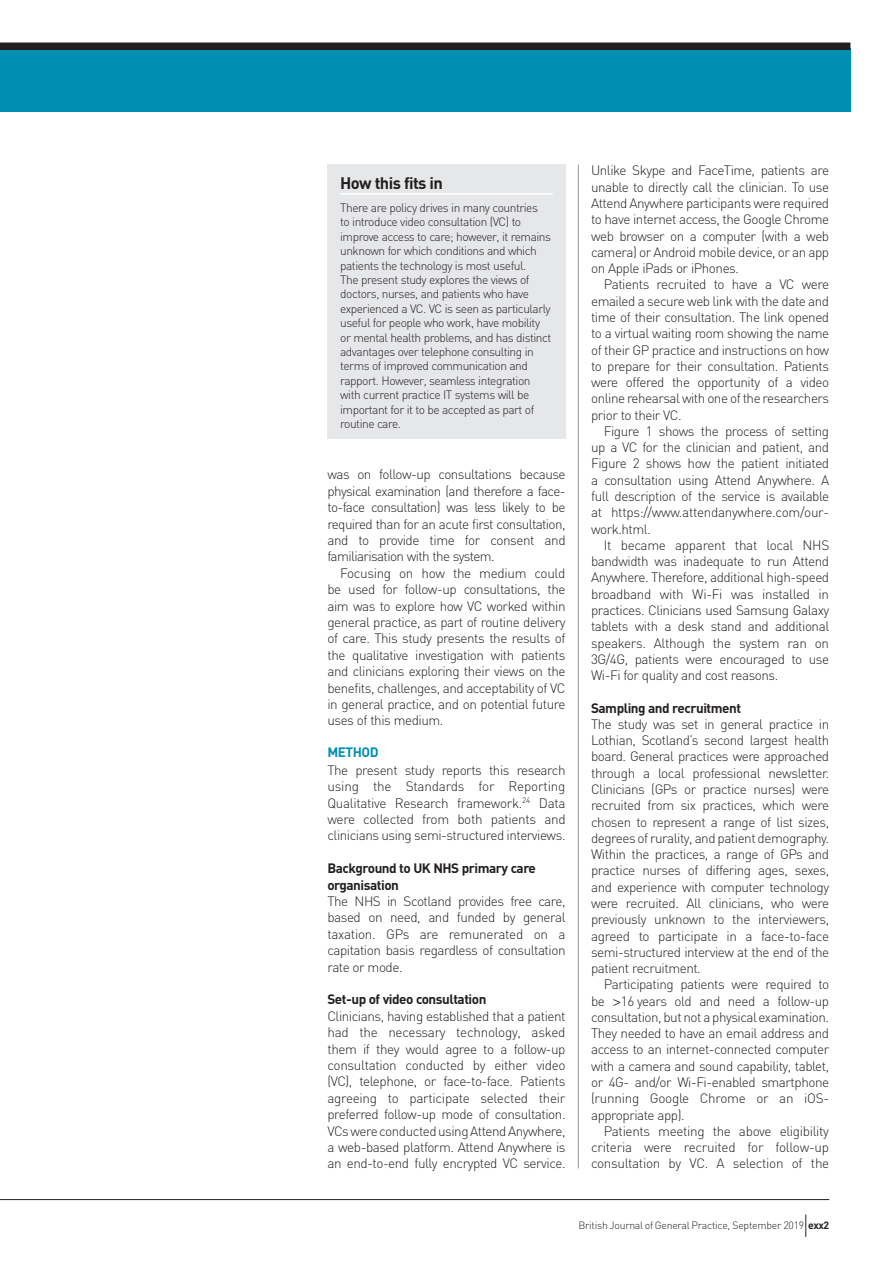
<style>
.page{position:relative;width:893px;height:1263px;background:#fff}
.page>*{position:absolute;margin:0;border:0;box-sizing:border-box;transform-origin:0 0}
.How_this_fits_in_hea{font:700 16.5px "DIN";letter-spacing:-.035em;color:#231f20}
.Body_copy_indent{font:300 13.5px/16.4px "DIN";letter-spacing:-.035em;color:#231f20;text-align:justify}
.Body_Copy_First_para{font:300 13.5px/16.4px "DIN";letter-spacing:-.035em;color:#231f20;text-align:justify}
.Sub_head_B_Black_Hea{font:700 13.5px/16.4px "DIN";letter-spacing:-.035em;color:#231f20}
.Sub_Head_A_Header{font:700 13.5px "DIN";letter-spacing:-.035em;color:#008fb3}
.How_this_fits_in_cop{font:300 12px/14.4px "DIN";letter-spacing:-.04em;color:#231f20}
.t1{font:300 10.5px "DIN";letter-spacing:-.025em;color:#231f20}
.s1{font-family:"Helvetica"}
.s2{font-weight:700}
</style>
<div class="page">
<div style="left:0;top:48px;width:850px;height:63px;background:#008fb3"></div>
<div style="left:0;top:43px;width:850px;height:7px;background:#231f20"></div>
<hr style="left:578px;top:165px;width:1px;height:1003px;background:#939598">
<div style="left:327px;top:165px;width:239px;height:274px;background:#e6e7e9"></div>
<hr style="left:340px;top:193px;width:213px;height:2px;background:#fff">
<hr style="left:0;top:1199px;width:829px;height:1px;background:#231f20">
<svg style="left:805px;top:1214px;width:1px;height:23px"></svg>
<p class="How_this_fits_in_hea" style="left:340px;top:172px;width:104px">How this fits in</p>
<p class="How_this_fits_in_cop" style="left:340px;top:200px;width:213px">There are policy drives in many countries<br>to introduce video consultation (VC) to improve access to care; however, it remains unknown for which conditions and which patients the technology is most useful.<br>The present study explores the views of doctors, nurses, and patients who have experienced a VC. VC is seen as particularly useful for people who work, have mobility or mental health problems, and has distinct advantages over telephone consulting in terms of improved communication and rapport. However, seamless integration with current practice IT systems will be important for it to be accepted as part of routine care.</p>
<p class="Body_copy_indent" style="left:327px;top:466px;width:240px">was on follow-up consultations because physical examination (and therefore a face&shy;to-face consultation) was less likely to be required than for an acute first consultation, and to provide time for consent and familiarisation with the system.</p>
<p class="Body_copy_indent" style="left:327px;top:565px;width:240px;text-indent:13px">Focusing on how the medium could be used for follow-up consultations, the aim was to explore how VC worked within general practice, as part of routine delivery of care. This study presents the results of the qualitative investigation with patients and clinicians exploring their views on the benefits, challenges, and acceptability of VC in general practice, and on potential future uses of this medium.</p>
<p class="Sub_Head_A_Header" style="left:327px;top:743px;width:53px">METHOD</p>
<p class="Body_Copy_First_para" style="left:327px;top:762px;width:240px">The present study reports this research using the Standards for Reporting Qualitative Research framework.<sup>24</sup> Data were collected from both patients and clinicians using semi-structured interviews.</p>
<p class="Sub_head_B_Black_Hea" style="left:327px;top:859px;width:210px">Background to UK NHS primary care organisation</p>
<p class="Body_Copy_First_para" style="left:327px;top:893px;width:240px">The NHS in Scotland provides free care, based on need, and funded by general taxation. GPs are remunerated on a capitation basis regardless of consultation rate or mode.</p>
<p class="Sub_head_B_Black_Hea" style="left:327px;top:991px;width:161px">Set-up of video consultation</p>
<p class="Body_Copy_First_para" style="left:327px;top:1008px;width:240px">Clinicians, having established that a patient had the necessary technology, asked them if they would agree to a follow-up consultation conducted by either video (VC), telephone, or face-to-face. Patients agreeing to participate selected their preferred follow-up mode of consultation.<br>VCs were conducted using Attend Anywhere, a web-based platform. Attend Anywhere is an end-to-end fully encrypted VC service.</p>
<p class="Body_Copy_First_para" style="left:591px;top:162px;width:240px">Unlike Skype and FaceTime, patients are unable to directly call the clinician. To use Attend Anywhere participants were required to have internet access, the Google Chrome web browser on a computer (with a web camera) or Android mobile device, or an app on Apple iPads or iPhones.</p>
<p class="Body_copy_indent" style="left:591px;top:276px;width:240px;text-indent:13px">Patients recruited to have a VC were emailed a secure web link with the date and time of their consultation. The link opened to a virtual waiting room showing the name of their GP practice and instructions on how to prepare for their consultation. Patients were offered the opportunity of a video online rehearsal with one of the researchers prior to their VC.</p>
<p class="Body_copy_indent" style="left:591px;top:423px;width:240px;text-indent:13px">Figure 1 shows the process of setting up a VC for the clinician and patient, and Figure 2 shows how the patient initiated a consultation using Attend Anywhere. A full description of the service is available at https://www.attendanywhere.com/our&shy;work.html.</p>
<p class="Body_copy_indent" style="left:591px;top:537px;width:240px;text-indent:13px">It became apparent that local NHS bandwidth was inadequate to run Attend Anywhere. Therefore, additional high-speed broadband with Wi-Fi was installed in practices. Clinicians used Samsung Galaxy tablets with a desk stand and additional speakers. Although the system ran on 3G/4G, patients were encouraged to use Wi-Fi for quality and cost reasons.</p>
<p class="Sub_head_B_Black_Hea" style="left:591px;top:699px;width:152px">Sampling and recruitment</p>
<p class="Body_Copy_First_para" style="left:591px;top:716px;width:240px">The study was set in general practice in Lothian, Scotland’s second largest health board. General practices were approached through a local professional newsletter.<br>Clinicians (GPs or practice nurses) were recruited from six practices, which were chosen to represent a range of list sizes, degrees of rurality, and patient demography.<br>Within the practices, a range of GPs and practice nurses of differing ages, sexes, and experience with computer technology were recruited. All clinicians, who were previously unknown to the interviewers, agreed to participate in a face-to-face semi-structured interview at the end of the patient recruitment.</p>
<p class="Body_copy_indent" style="left:591px;top:976px;width:240px;text-indent:13px">Participating patients were required to be <span class="s1">&gt;</span>16 years old and need a follow-up consultation, but not a physical examination.<br>They needed to have an email address and access to an internet-connected computer with a camera and sound capability, tablet, or 4G- and/or Wi-Fi-enabled smartphone (running Google Chrome or an iOS&shy;appropriate app).</p>
<p class="Body_copy_indent" style="left:591px;top:1123px;width:240px;text-indent:13px">Patients meeting the above eligibility criteria were recruited for follow-up consultation by VC. A selection of the</p>
<p class="t1" style="left:578px;top:1219px;width:252px">British Journal of General Practice, September 2019 <span class="s2">exx2</span></p>
</div>
